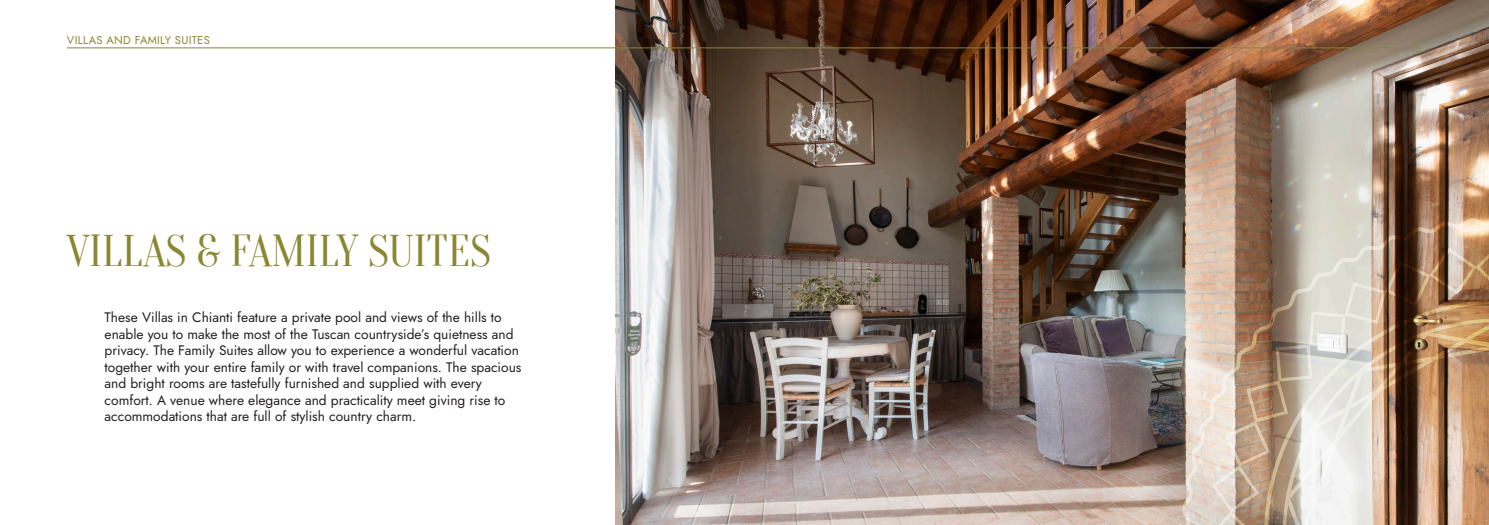
<style>
.page{position:relative;width:1489px;height:525px;background:#fff}
.page>*{position:absolute;margin:0;border:0;box-sizing:border-box;transform-origin:0 0}
.t1{font:43.75px "Oranienbaum";color:#8a8733}
.t2{font:13.75px/16.5px "Jost";color:#231f20}
.t3{font:11.25px "Jost";letter-spacing:.025em;color:#8a8733}
.t4{font:10px "Jost";color:#8a8733}
</style>
<div class="page">
<img style="left:615px;top:0;width:873px;height:524px">
<img style="left:1180px;top:217px;width:308px;height:307px">
<img style="left:1207px;top:243px;width:281px;height:281px">
<hr style="left:67px;top:48px;width:677px;height:1px;background:#82863d">
<hr style="left:744px;top:48px;width:652px;height:1px;background:#82863d">
<p class="t3" style="left:67px;top:32px;width:144px">VILLAS AND FAMILY SUITES</p>
<p class="t1" style="left:67px;top:227px;width:425px">VILLAS &amp; FAMILY SUITES</p>
<p class="t2" style="left:105px;top:309px;width:418px">These Villas in Chianti feature a private pool and views of the hills to enable you to make the most of the Tuscan countryside’s quietness and privacy. The Family Suites allow you to experience a wonderful vacation together with your entire family or with travel companions. The spacious and bright rooms are tastefully furnished and supplied with every comfort. A venue where elegance and practicality meet giving rise to accommodations that are full of stylish country charm.</p>
<p class="t4" style="left:1410px;top:42px;width:11px">15</p>
</div>
